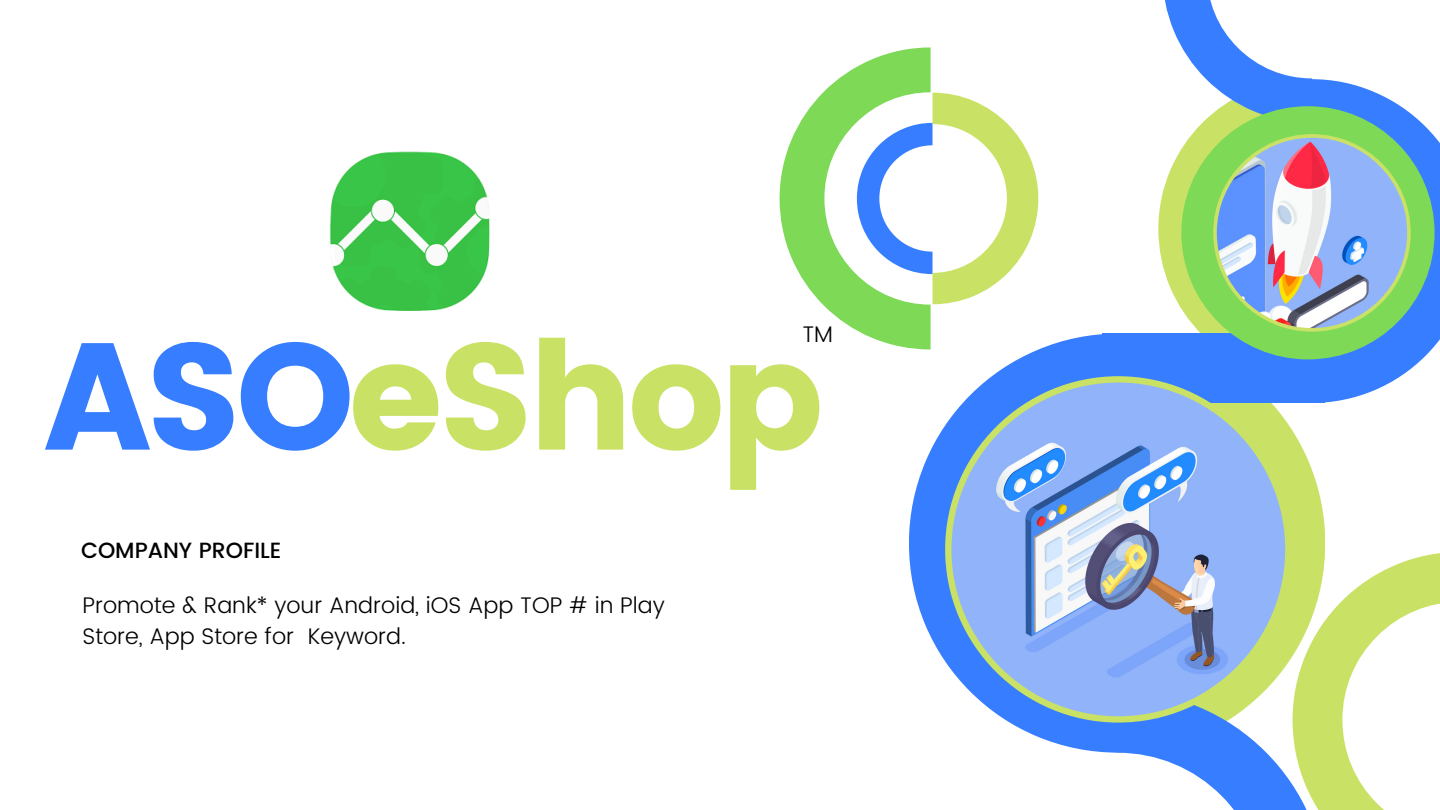
<style>
.page{position:relative;width:1440px;height:810px;background:#fff}
.page>*{position:absolute;margin:0;border:0;box-sizing:border-box;transform-origin:0 0}
.t1{font:151.3px "Poppins";letter-spacing:-.045em;color:#c9e265}
.t2{font:300 22.6px/31.3px "Poppins";color:#000}
.t3{font:500 22px "Poppins";color:#000}
.s1{color:#377dff}
</style>
<div class="page">
<svg style="left:780px;top:47px;width:258px;height:301px"></svg>
<svg style="left:1292px;top:430px;width:33px;height:122px;fill:#c9e265"></svg>
<div style="left:1102px;top:334px;width:223px;height:69px;background:#377dff"></div>
<svg style="left:1118px;top:552px;width:322px;height:258px"></svg>
<svg style="left:909px;top:334px;width:209px;height:419px"></svg>
<svg style="left:945px;top:376px;width:347px;height:347px;background:#96b7e0"></svg>
<svg style="left:1159px;top:0;width:281px;height:403px"></svg>
<img style="left:330px;top:151px;width:160px;height:160px">
<p class="t2" style="left:802px;top:319px;width:32px">TM</p>
<p class="t1" style="left:44px;top:309px;width:782px"><span class="s1">ASO</span>eShop</p>
<p class="t3" style="left:81px;top:537px;width:202px">COMPANY PROFILE</p>
<p class="t2" style="left:83px;top:589px;width:584px">Promote &amp; Rank* your Android, iOS App TOP # in Play<br>Store, App Store for Keyword.</p>
</div>
